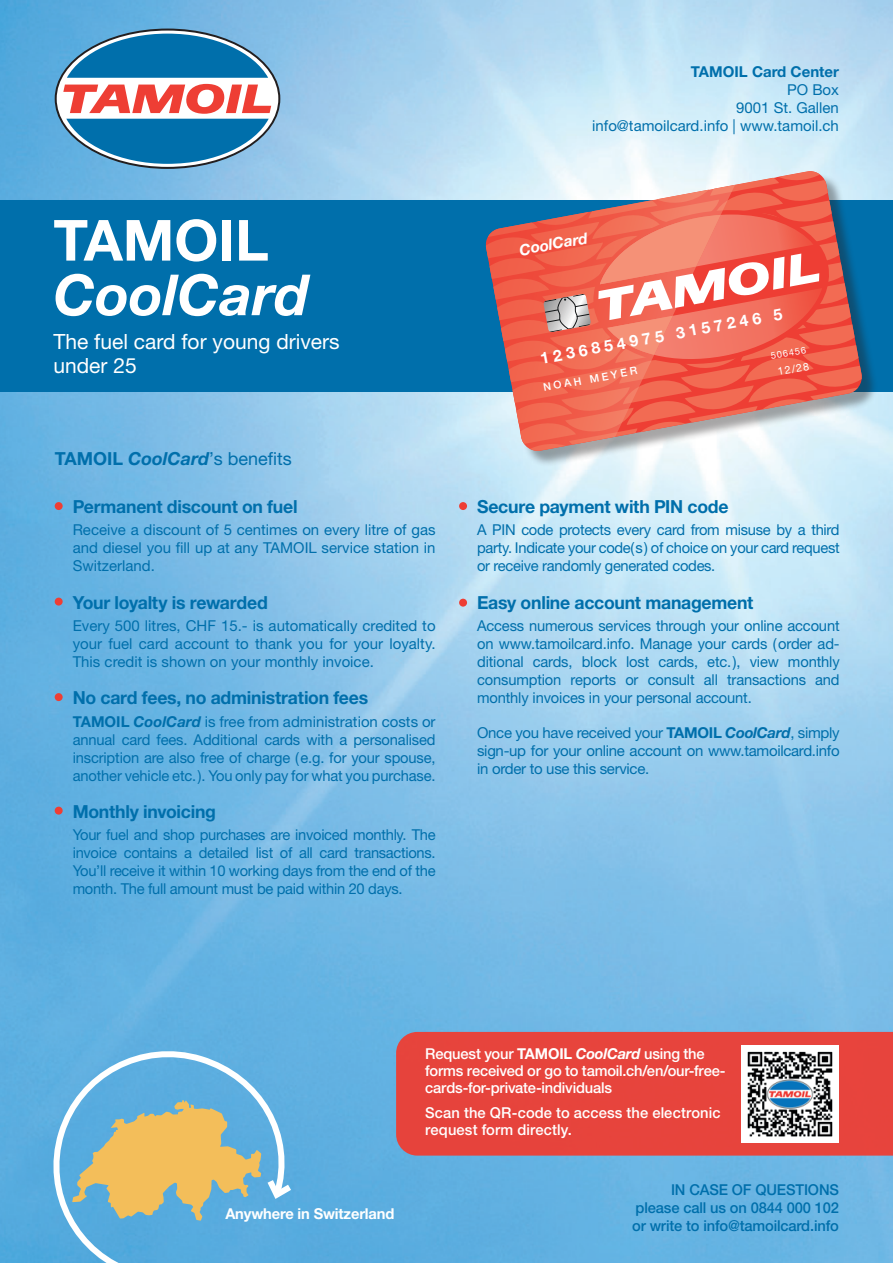
<style>
.page{position:relative;width:893px;height:1263px;background:#fff}
.page>*{position:absolute;margin:0;border:0;box-sizing:border-box;transform-origin:0 0}
.t1{font:italic 700 56.7px "Helvetica Neue LT Std";color:#fff}
.t2{font:700 56.7px "Helvetica Neue LT Std";color:#fff}
.t3{font:21px/23.2px "Helvetica Neue LT Std";color:#fff}
.t4{font:700 18px "Helvetica Neue LT Std";letter-spacing:-.015em;color:#006fab}
.t5{font:18px "Helvetica Neue LT Std";color:#006fab}
.t6{font:700 16.05px "Helvetica Neue LT Std";color:#fff}
.t7{font:italic 700 15.3px "Helvetica Neue LT Std";color:#fff}
.t8{font:15px/18px "Helvetica Neue LT Std";letter-spacing:-.01em;color:#006fab;text-align:justify}
.t9{font:500 15px/16.8px "Helvetica Neue LT Std";letter-spacing:-.005em;color:#fff}
.t10{font:500 15px/18px "Helvetica Neue LT Std";letter-spacing:-.01em;color:#006fab;text-align:justify}
.t11{font:700 15px "Helvetica Neue LT Std";letter-spacing:-.01em;color:#fff}
.t12{font:700 15px "Helvetica Neue LT Std";color:#006fab}
.t13{font:500 10.65px "Helvetica Neue LT Std";color:#fff}
.t14{font:10.65px "Helvetica Neue LT Std";color:#fff}
.t15{font:9.3px "Helvetica Neue LT Std";color:#fff}
.s1{font-weight:700}
.s2{font-weight:700;font-style:italic}
</style>
<div class="page">
<img style="left:0;top:0;width:893px;height:1263px">
<div style="left:0;top:201px;width:893px;height:191px;background:#006fab"></div>
<svg style="left:55px;top:29px;width:225px;height:140px"></svg>
<svg style="left:36px;top:1033px;width:259px;height:230px;background:#66b2e1"></svg>
<svg style="left:72px;top:1100px;width:226px;height:121px;background:#a3b6a3"></svg>
<div style="left:488px;top:173px;width:390px;height:294px;background:#231f20;opacity:.4"></div>
<svg style="left:484px;top:171px;width:379px;height:281px;background:#da847c"></svg>
<div style="left:396px;top:1032px;width:497px;height:123px;background:#e7443c"></div>
<div style="left:55px;top:502px;width:8px;height:8px;background:#ee3e34;border-radius:50%"></div>
<div style="left:55px;top:598px;width:8px;height:7px;background:#ee3e34;border-radius:50%"></div>
<div style="left:55px;top:693px;width:8px;height:8px;background:#ee3e34;border-radius:50%"></div>
<div style="left:55px;top:807px;width:8px;height:8px;background:#ee3e34;border-radius:50%"></div>
<div style="left:459px;top:502px;width:8px;height:8px;background:#ee3e34;border-radius:50%"></div>
<div style="left:459px;top:599px;width:8px;height:8px;background:#ee3e34;border-radius:50%"></div>
<img style="left:742px;top:1045px;width:97px;height:97px">
<h1 class="t2" style="left:53px;top:205px;width:217px">TAMOIL</h1>
<h1 class="t1" style="left:53px;top:260px;width:257px">CoolCard</h1>
<h2 class="t3" style="left:53px;top:330px;width:288px">The fuel card for young drivers under 25</h2>
<p class="t5" style="left:55px;top:448px;width:239px"><span class="s1">TAMOIL</span> <span class="s2">CoolCard</span>’s benefits</p>
<p class="t4" style="left:73px;top:496px;width:226px">Permanent discount on fuel</p>
<p class="t8" style="left:73px;top:521px;width:364px">Receive a discount of 5 centimes on every litre of gas and diesel you fill up at any TAMOIL service station in Switzerland.</p>
<p class="t4" style="left:73px;top:591px;width:197px">Your loyalty is rewarded</p>
<p class="t8" style="left:73px;top:616px;width:364px">Every 500 litres, CHF 15.- is automatically credited to your fuel card account to thank you for your loyalty.<br>This credit is shown on your monthly invoice.</p>
<p class="t4" style="left:73px;top:687px;width:297px">No card fees, no administration fees</p>
<p class="t8" style="left:73px;top:712px;width:364px"><span class="s1">TAMOIL</span> <span class="s2">CoolCard</span> is free from administration costs or annual card fees. Additional cards with a personalised inscription are also free of charge (e.g. for your spouse, another vehicle etc.). You only pay for what you purchase.</p>
<p class="t4" style="left:73px;top:800px;width:145px">Monthly invoicing</p>
<p class="t8" style="left:73px;top:825px;width:364px">Your fuel and shop purchases are invoiced monthly. The invoice contains a detailed list of all card transactions.<br>You’ll receive it within 10 working days from the end of the month. The full amount must be paid within 20 days.</p>
<p class="t12" style="left:691px;top:62px;width:150px">TAMOIL Card Center</p>
<p class="t8" style="left:592px;top:81px;width:248px;text-align:right">PO Box<br>9001 St. Gallen<br>info@tamoilcard.info | www.tamoil.ch</p>
<p class="t7" style="left:518px;top:241px;width:71px;rotate:-10deg">CoolCard</p>
<p class="t6" style="left:539px;top:348px;width:247px;rotate:-10deg">1236854975 3157246 5</p>
<p class="t14" style="left:777px;top:366px;width:33px;rotate:-11deg">12/28</p>
<p class="t6" style="left:675px;top:325px;width:109px;rotate:-10deg">9942531 7</p>
<p class="t6" style="left:577px;top:343px;width:75px;rotate:-10deg">457913</p>
<p class="t15" style="left:770px;top:351px;width:37px;rotate:-11deg">506456</p>
<p class="t13" style="left:542px;top:382px;width:97px;rotate:-11deg">NOAH MEYER</p>
<p class="t4" style="left:477px;top:496px;width:253px">Secure payment with PIN code</p>
<p class="t8" style="left:477px;top:521px;width:364px">A PIN code protects every card from misuse by a third party. Indicate your code(s) of choice on your card request or receive randomly generated codes.</p>
<p class="t4" style="left:477px;top:591px;width:278px">Easy online account management</p>
<p class="t8" style="left:477px;top:616px;width:364px">Access numerous services through your online account on www.tamoilcard.info. Manage your cards (order ad&shy;ditional cards, block lost cards, etc.), view monthly consumption reports or consult all transactions and monthly invoices in your personal account.</p>
<p class="t8" style="left:477px;top:723px;width:364px">Once you have received your <span class="s1">TAMOIL</span> <span class="s2">CoolCard</span>, simply sign-up for your online account on www.tamoilcard.info in order to use this service.</p>
<p class="t11" style="left:225px;top:1204px;width:171px">Anywhere in Switzerland</p>
<p class="t9" style="left:425px;top:1045px;width:302px">Request your <span class="s1">TAMOIL</span> <span class="s2">CoolCard</span> using the forms received or go to tamoil.ch/en/our-free&shy;cards-for-private-individuals</p>
<p class="t9" style="left:425px;top:1104px;width:297px">Scan the QR-code to access the electronic request form directly.</p>
<p class="t10" style="left:632px;top:1181px;width:208px;text-indent:39px">IN CASE OF QUESTIONS please call us on 0844 000 102 or write to info@tamoilcard.info</p>
</div>
